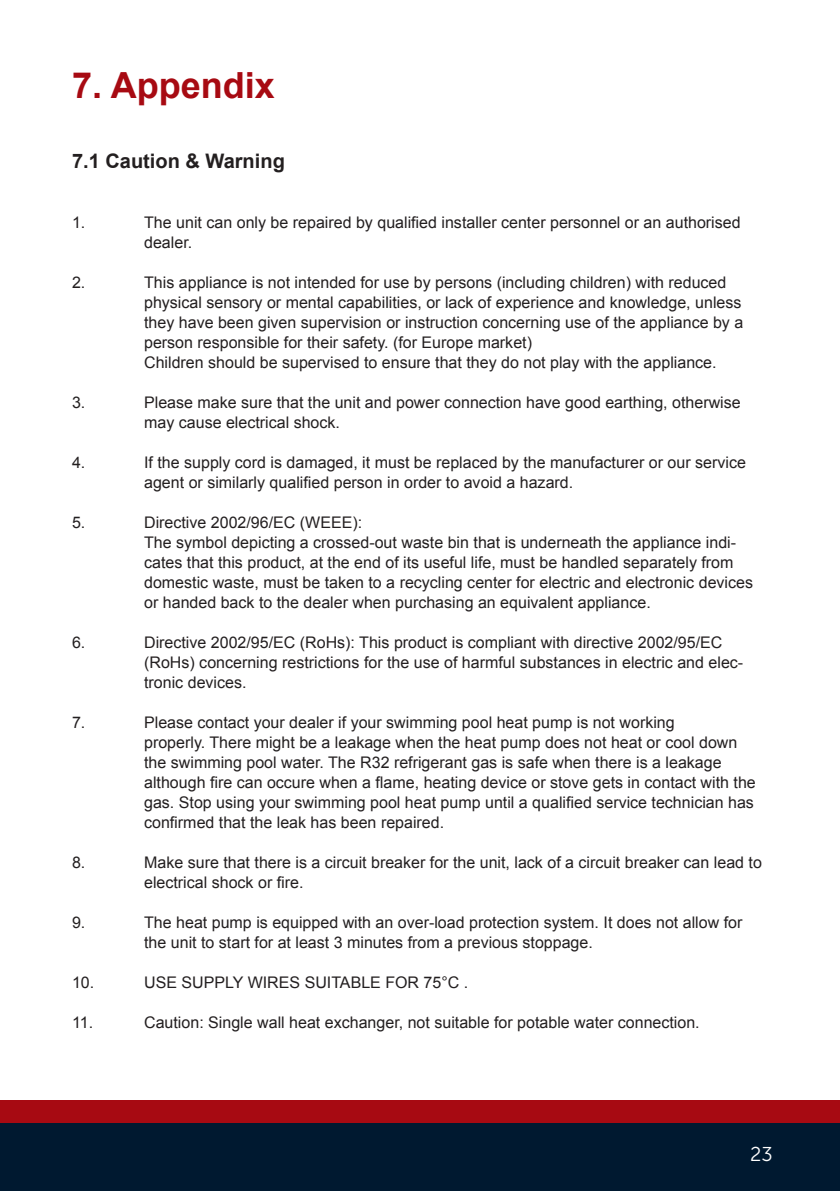
<style>
.page{position:relative;width:840px;height:1191px;background:#fff}
.page>*{position:absolute;margin:0;border:0;box-sizing:border-box;transform-origin:0 0}
.t1{font:700 36px "Arial";color:#a70a12}
.t2{font:700 20px "Arial";color:#231f20}
.t3{font:20px "Museo Sans 300";color:#fff}
.t4{font:16px/20px "Arial";color:#231f20}
</style>
<div class="page">
<div style="left:0;top:1123px;width:839px;height:68px;background:#001930"></div>
<div style="left:0;top:1100px;width:839px;height:23px;background:#a70a12"></div>
<h1 class="t1" style="left:72px;top:62px;width:204px">7. Appendix</h1>
<p class="t2" style="left:72px;top:147px;width:214px">7.1 Caution &amp; Warning</p>
<p class="t4" style="left:72px;top:212px;width:15px">1.</p>
<p class="t4" style="left:144px;top:212px;width:597px">The unit can only be repaired by qualified installer center personnel or an authorised dealer.</p>
<p class="t4" style="left:72px;top:272px;width:15px">2.</p>
<p class="t4" style="left:144px;top:272px;width:600px">This appliance is not intended for use by persons (including children) with reduced physical sensory or mental capabilities, or lack of experience and knowledge, unless they have been given supervision or instruction concerning use of the appliance by a person responsible for their safety. (for Europe market)<br>Children should be supervised to ensure that they do not play with the appliance.</p>
<p class="t4" style="left:72px;top:392px;width:15px">3.</p>
<p class="t4" style="left:144px;top:392px;width:597px">Please make sure that the unit and power connection have good earthing, otherwise may cause electrical shock.</p>
<p class="t4" style="left:72px;top:452px;width:15px">4.</p>
<p class="t4" style="left:144px;top:452px;width:603px">If the supply cord is damaged, it must be replaced by the manufacturer or our service agent or similarly qualified person in order to avoid a hazard.</p>
<p class="t4" style="left:72px;top:512px;width:15px">5.</p>
<p class="t4" style="left:144px;top:512px;width:610px">Directive 2002/96/EC (WEEE):<br>The symbol depicting a crossed-out waste bin that is underneath the appliance indi&shy;cates that this product, at the end of its useful life, must be handled separately from domestic waste, must be taken to a recycling center for electric and electronic devices or handed back to the dealer when purchasing an equivalent appliance.</p>
<p class="t4" style="left:72px;top:632px;width:15px">6.</p>
<p class="t4" style="left:144px;top:632px;width:600px">Directive 2002/95/EC (RoHs): This product is compliant with directive 2002/95/EC (RoHs) concerning restrictions for the use of harmful substances in electric and elec&shy;tronic devices.</p>
<p class="t4" style="left:72px;top:712px;width:15px">7.</p>
<p class="t4" style="left:144px;top:712px;width:612px">Please contact your dealer if your swimming pool heat pump is not working<br>properly. There might be a leakage when the heat pump does not heat or cool down the swimming pool water. The R32 refrigerant gas is safe when there is a leakage although fire can occure when a flame, heating device or stove gets in contact with the gas. Stop using your swimming pool heat pump until a qualified service technician has confirmed that the leak has been repaired.</p>
<p class="t4" style="left:72px;top:852px;width:15px">8.</p>
<p class="t4" style="left:144px;top:852px;width:619px">Make sure that there is a circuit breaker for the unit, lack of a circuit breaker can lead to electrical shock or fire.</p>
<p class="t4" style="left:72px;top:912px;width:15px">9.</p>
<p class="t4" style="left:144px;top:912px;width:599px">The heat pump is equipped with an over-load protection system. It does not allow for the unit to start for at least 3 minutes from a previous stoppage.</p>
<p class="t4" style="left:72px;top:972px;width:24px">10.</p>
<p class="t4" style="left:144px;top:972px;width:325px">USE SUPPLY WIRES SUITABLE FOR 75°C .</p>
<p class="t4" style="left:72px;top:1012px;width:23px">11.</p>
<p class="t4" style="left:144px;top:1012px;width:556px">Caution: Single wall heat exchanger, not suitable for potable water connection.</p>
<p class="t3" style="left:749px;top:1143px;width:24px">23</p>
</div>
